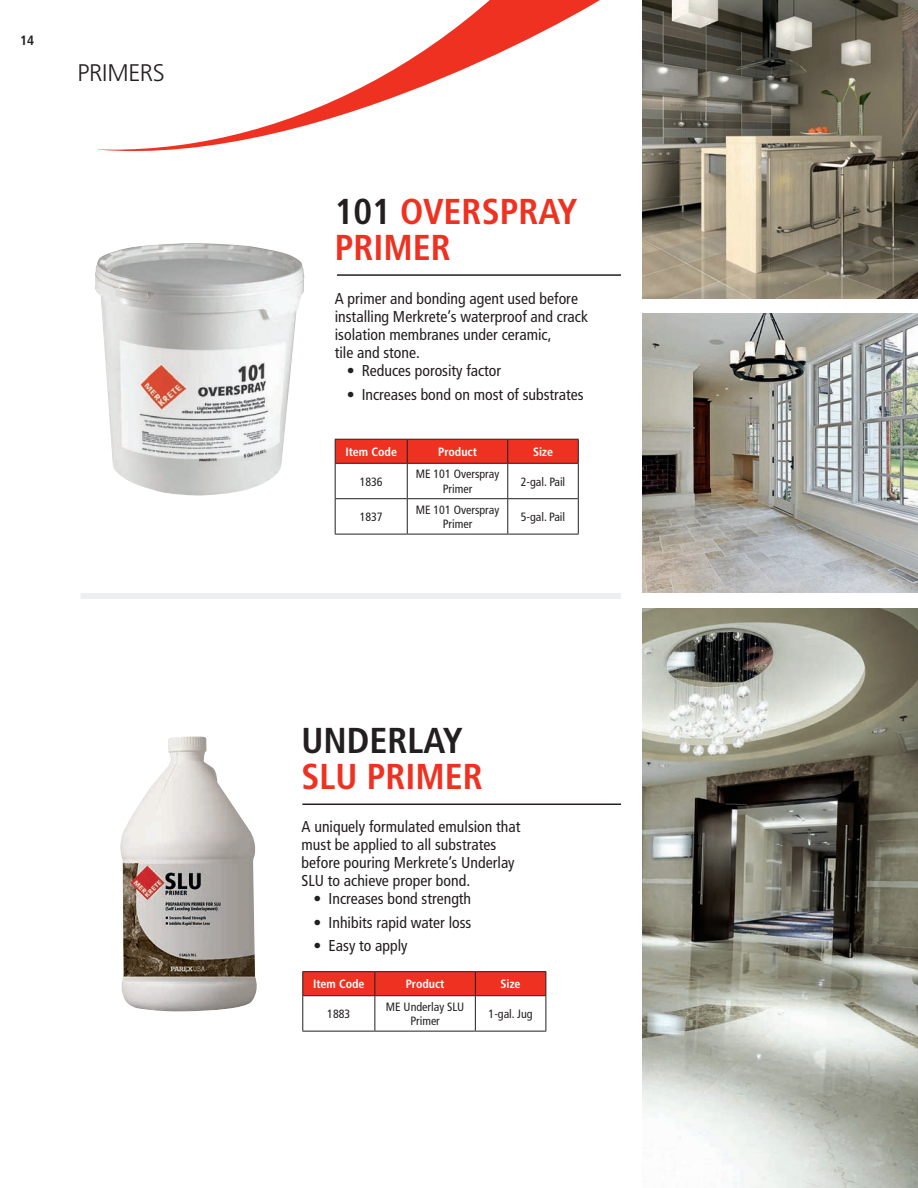
<style>
.page{position:relative;width:918px;height:1188px;background:#fff}
.page>*{position:absolute;margin:0;border:0;box-sizing:border-box;transform-origin:0 0}
.t1{font:700 condensed 36px/36px "Frutiger LT Std";color:#ef3122}
.t2{font:700 condensed 36px "Frutiger LT Std";color:#231f20}
.t3{font:300 24px "Frutiger LT Std";letter-spacing:-.01em;color:#231f20}
.t4{font:condensed 15.75px/18px "Frutiger LT Std";color:#231f20}
.t5{font:700 condensed 13.5px "Frutiger LT Std";color:#231f20}
.t6{font:condensed 12px/14.4px "Frutiger LT Std";color:#231f20;text-align:center}
.t7{font:700 condensed 12px "Frutiger LT Std";color:#fff}
.s1{color:#231f20}
</style>
<div class="page">
<svg style="left:509px;top:0;width:91px;height:49px"></svg>
<svg style="left:97px;top:0;width:412px;height:152px"></svg>
<div style="left:81px;top:593px;width:540px;height:6px;background:#edeeef"></div>
<img style="left:95px;top:243px;width:210px;height:253px">
<img style="left:643px;top:313px;width:275px;height:279px">
<img style="left:643px;top:608px;width:275px;height:580px">
<img style="left:643px;top:0;width:275px;height:298px">
<img style="left:120px;top:737px;width:137px;height:275px">
<svg style="left:335px;top:439px;width:244px;height:24px;background:#e43022"></svg>
<hr style="left:335px;top:463px;width:72px;height:1px;background:#231f20">
<hr style="left:335px;top:464px;width:1px;height:34px;background:#231f20">
<hr style="left:407px;top:463px;width:101px;height:1px;background:#231f20">
<hr style="left:407px;top:464px;width:1px;height:34px;background:#231f20">
<hr style="left:508px;top:463px;width:71px;height:1px;background:#231f20">
<hr style="left:507px;top:464px;width:1px;height:34px;background:#231f20">
<hr style="left:578px;top:464px;width:1px;height:34px;background:#231f20">
<hr style="left:335px;top:498px;width:72px;height:1px;background:#231f20">
<hr style="left:335px;top:499px;width:1px;height:35px;background:#231f20">
<hr style="left:407px;top:498px;width:101px;height:1px;background:#231f20">
<hr style="left:407px;top:499px;width:1px;height:35px;background:#231f20">
<hr style="left:508px;top:498px;width:71px;height:1px;background:#231f20">
<hr style="left:507px;top:499px;width:1px;height:35px;background:#231f20">
<hr style="left:578px;top:499px;width:1px;height:35px;background:#231f20">
<hr style="left:335px;top:534px;width:72px;height:1px;background:#231f20">
<hr style="left:407px;top:534px;width:101px;height:1px;background:#231f20">
<hr style="left:508px;top:534px;width:71px;height:1px;background:#231f20">
<hr style="left:302px;top:971px;width:73px;height:1px;background:#231f20">
<hr style="left:375px;top:971px;width:100px;height:1px;background:#231f20">
<hr style="left:475px;top:971px;width:71px;height:1px;background:#231f20">
<svg style="left:302px;top:972px;width:245px;height:24px;background:#ea3122"></svg>
<hr style="left:302px;top:995px;width:73px;height:1px;background:#231f20">
<hr style="left:302px;top:996px;width:1px;height:35px;background:#231f20">
<hr style="left:375px;top:995px;width:100px;height:1px;background:#231f20">
<hr style="left:374px;top:996px;width:1px;height:35px;background:#231f20">
<hr style="left:475px;top:995px;width:71px;height:1px;background:#231f20">
<hr style="left:475px;top:996px;width:1px;height:35px;background:#231f20">
<hr style="left:546px;top:996px;width:1px;height:35px;background:#231f20">
<hr style="left:302px;top:1031px;width:73px;height:1px;background:#231f20">
<hr style="left:375px;top:1031px;width:100px;height:1px;background:#231f20">
<hr style="left:475px;top:1031px;width:71px;height:1px;background:#231f20">
<hr style="left:337px;top:274px;width:284px;height:2px;background:#231f20">
<hr style="left:302px;top:804px;width:319px;height:1px;background:#231f20">
<p class="t5" style="left:20px;top:33px;width:16px">14</p>
<h2 class="t3" style="left:78px;top:59px;width:89px">PRIMERS</h2>
<h1 class="t1" style="left:335px;top:193px;width:244px"><span class="s1">101</span> OVERSPRAY<br>PRIMER</h1>
<p class="t4" style="left:335px;top:290px;width:255px">A primer and bonding agent used before installing Merkrete’s waterproof and crack isolation membranes under ceramic,<br>tile and stone.</p>
<p class="t4" style="left:347px;top:362px;width:156px">• Reduces porosity factor</p>
<p class="t4" style="left:347px;top:386px;width:238px">• Increases bond on most of substrates</p>
<p class="t7" style="left:345px;top:444px;width:53px">Item Code</p>
<p class="t7" style="left:438px;top:444px;width:40px">Product</p>
<p class="t7" style="left:533px;top:444px;width:22px">Size</p>
<p class="t6" style="left:360px;top:474px;width:25px">1836</p>
<p class="t6" style="left:416px;top:467px;width:85px">ME 101 Overspray<br>Primer</p>
<p class="t6" style="left:521px;top:474px;width:46px">2-gal. Pail</p>
<p class="t6" style="left:360px;top:510px;width:25px">1837</p>
<p class="t6" style="left:416px;top:502px;width:85px">ME 101 Overspray<br>Primer</p>
<p class="t6" style="left:521px;top:510px;width:46px">5-gal. Pail</p>
<h1 class="t2" style="left:302px;top:719px;width:163px">UNDERLAY</h1>
<h1 class="t1" style="left:302px;top:758px;width:183px">SLU PRIMER</h1>
<p class="t4" style="left:302px;top:818px;width:220px">A uniquely formulated emulsion that must be applied to all substrates before pouring Merkrete’s Underlay SLU to achieve proper bond.</p>
<p class="t4" style="left:314px;top:890px;width:159px">• Increases bond strength</p>
<p class="t4" style="left:314px;top:913px;width:159px">• Inhibits rapid water loss</p>
<p class="t4" style="left:314px;top:937px;width:95px">• Easy to apply</p>
<p class="t7" style="left:313px;top:977px;width:53px">Item Code</p>
<p class="t7" style="left:406px;top:977px;width:40px">Product</p>
<p class="t7" style="left:501px;top:977px;width:22px">Size</p>
<p class="t6" style="left:327px;top:1007px;width:25px">1883</p>
<p class="t6" style="left:386px;top:999px;width:80px">ME Underlay SLU<br>Primer</p>
<p class="t6" style="left:489px;top:1007px;width:45px">1-gal. Jug</p>
</div>
